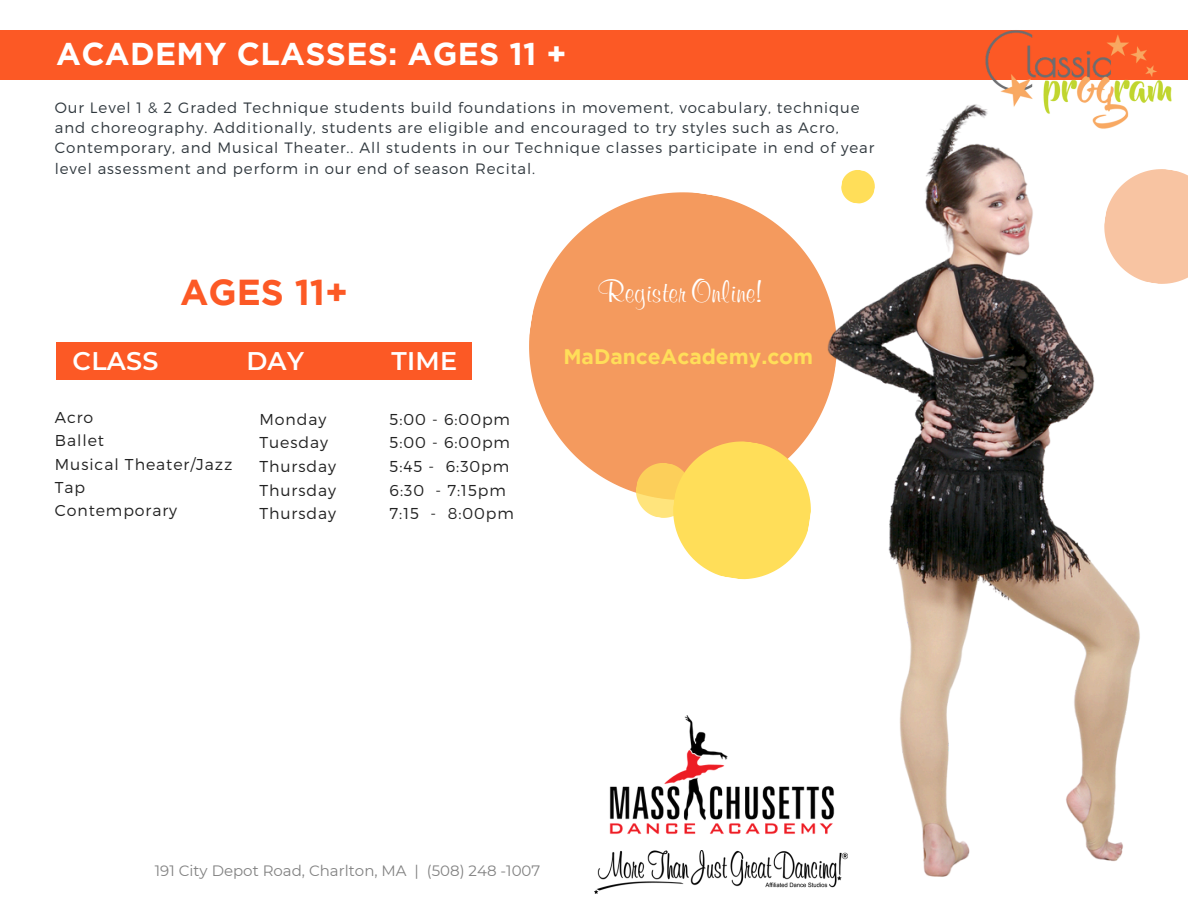
<style>
.page{position:relative;width:1188px;height:918px;background:#fff}
.page>*{position:absolute;margin:0;border:0;box-sizing:border-box;transform-origin:0 0}
.t1{font:700 36px "Gotham";color:#fc5925}
.t2{font:700 31.5px "Gotham";letter-spacing:.01em;color:#fff}
.t3{font:30.6px "Murray Hill Boold";color:#fff}
.t4{font:600 25.5px "Montserrat";letter-spacing:.01em;color:#fff}
.t5{font:700 21px "Gotham";color:#ffde59}
.t6{font:300 15.75px "Montserrat";letter-spacing:.06em;color:#222}
.t7{font:300 15px/20.2px "Montserrat";letter-spacing:.06em;color:#30383e}
.t8{font:15px "Montserrat";color:#828282}
</style>
<div class="page">
<div style="left:0;top:30px;width:1188px;height:50px;background:#fc5925"></div>
<div style="left:57px;top:342px;width:415px;height:37px;background:#fc5925"></div>
<svg style="left:529px;top:193px;width:134px;height:299px;fill:#f49a5e"></svg>
<svg style="left:632px;top:432px;width:31px;height:86px;background:#f9be71"></svg>
<img style="left:594px;top:863px;width:69px;height:30px">
<img style="left:986px;top:30px;width:161px;height:25px">
<img style="left:609px;top:786px;width:54px;height:77px">
<img style="left:663px;top:55px;width:525px;height:833px">
<p class="t2" style="left:56px;top:42px;width:512px">ACADEMY CLASSES: AGES 11 +</p>
<p class="t7" style="left:55px;top:97px;width:821px">Our Level 1 &amp; 2 Graded Technique students build foundations in movement, vocabulary, technique and choreography. Additionally, students are eligible and encouraged to try styles such as Acro, Contemporary, and Musical Theater.. All students in our Technique classes participate in end of year level assessment and perform in our end of season Recital.</p>
<p class="t1" style="left:180px;top:279px;width:170px">AGES 11+</p>
<p class="t3" style="left:599px;top:274px;width:165px">Register Online!</p>
<p class="t4" style="left:73px;top:345px;width:87px">CLASS</p>
<p class="t4" style="left:246px;top:345px;width:59px">DAY</p>
<p class="t4" style="left:392px;top:345px;width:67px">TIME</p>
<p class="t5" style="left:563px;top:349px;width:251px">MaDanceAcademy.com</p>
<p class="t6" style="left:55px;top:407px;width:40px">Acro</p>
<h4 class="t6" style="left:55px;top:431px;width:51px">Ballet</h4>
<p class="t6" style="left:55px;top:454px;width:179px">Musical Theater/Jazz</p>
<p class="t6" style="left:55px;top:477px;width:32px">Tap</p>
<p class="t6" style="left:55px;top:500px;width:124px">Contemporary</p>
<p class="t6" style="left:259px;top:409px;width:68px">Monday</p>
<h3 class="t6" style="left:259px;top:433px;width:70px">Tuesday</h3>
<h5 class="t6" style="left:259px;top:456px;width:78px">Thursday</h5>
<p class="t6" style="left:259px;top:480px;width:78px">Thursday</p>
<h1 class="t6" style="left:259px;top:504px;width:78px">Thursday</h1>
<p class="t6" style="left:390px;top:409px;width:122px">5:00 - 6:00pm</p>
<p class="t6" style="left:390px;top:433px;width:122px">5:00 - 6:00pm</p>
<p class="t6" style="left:390px;top:456px;width:121px">5:45 - 6:30pm</p>
<p class="t6" style="left:390px;top:480px;width:118px">6:30 - 7:15pm</p>
<p class="t6" style="left:390px;top:504px;width:126px">7:15 - 8:00pm</p>
<p class="t8" style="left:155px;top:862px;width:387px">191 City Depot Road, Charlton, MA | (508) 248 -1007</p>
</div>
